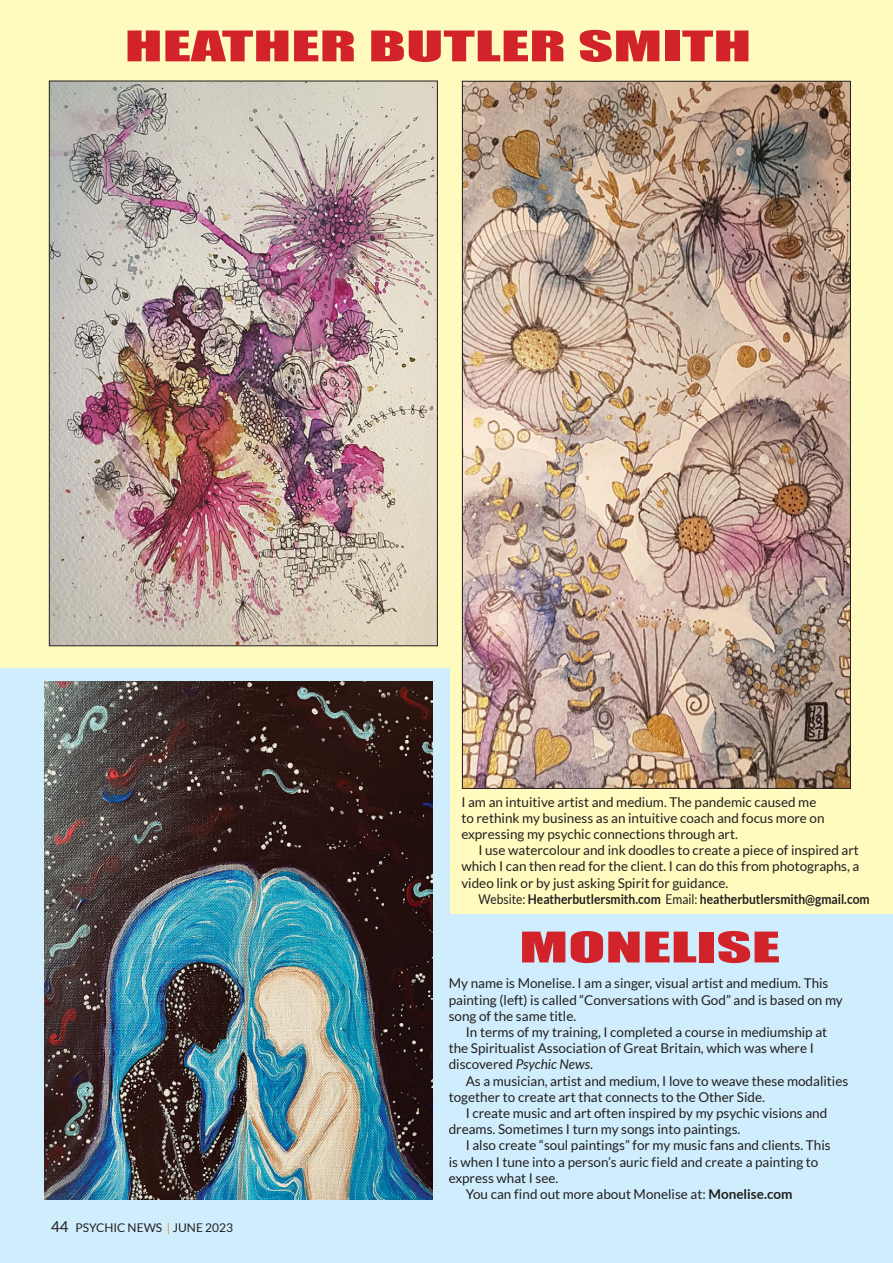
<style>
.page{position:relative;width:893px;height:1263px;background:#fff}
.page>*{position:absolute;margin:0;border:0;box-sizing:border-box;transform-origin:0 0}
.t1{font:39px "Impact";color:#d2232a;scale:1.75 1}
.t2{font:13.5px/16.2px "Lato";color:#231f20}
.t3{font:700 13.5px "Lato";color:#231f20;scale:.89 1}
.t4{font:12px "Lato";color:#231f20}
.s1{font-weight:400}
.s2{font-size:15px}
.s3{color:#f58220}
.s4{font-style:italic}
.s5{font-weight:700}
</style>
<div class="page">
<div style="left:0;top:665px;width:893px;height:598px;background:#cfedfc"></div>
<div style="left:451px;top:662px;width:442px;height:252px;background:#fffabe"></div>
<div style="left:0;top:0;width:893px;height:668px;background:#fffabe"></div>
<img style="left:464px;top:83px;width:385px;height:704px">
<img style="left:51px;top:83px;width:385px;height:561px">
<img style="left:44px;top:682px;width:389px;height:518px">
<p class="t1" style="left:125px;top:16px;width:359px">HEATHER BUTLER SMITH</p>
<p class="t2" style="left:461px;top:793px;width:365px">I am an intuitive artist and medium. The pandemic caused me to rethink my business as an intuitive coach and focus more on expressing my psychic connections through art.</p>
<p class="t2" style="left:461px;top:842px;width:399px;text-align:justify;text-indent:17px">I use watercolour and ink doodles to create a piece of inspired art which I can then read for the client. I can do this from photographs, a video link or by just asking Spirit for guidance.</p>
<p class="t3" style="left:478px;top:891px;width:441px"><span class="s1">Website:</span> Heatherbutlersmith.com <span class="s1">Email:</span> heatherbutlersmith@gmail.com</p>
<p class="t1" style="left:519px;top:917px;width:151px">MONELISE</p>
<p class="t4" style="left:51px;top:1221px;width:184px"><span class="s2">44</span> PSYCHIC NEWS <span class="s3">|</span> JUNE 2023</p>
<p class="t2" style="left:449px;top:975px;width:396px">My name is Monelise. I am a singer, visual artist and medium. This painting (left) is called “Conversations with God” and is based on my song of the same title.</p>
<p class="t2" style="left:449px;top:1024px;width:380px;text-indent:17px">In terms of my training, I completed a course in mediumship at the Spiritualist Association of Great Britain, which was where I discovered <span class="s4">Psychic News</span>.</p>
<p class="t2" style="left:449px;top:1072px;width:401px;text-indent:17px">As a musician, artist and medium, I love to weave these modalities together to create art that connects to the Other Side.</p>
<p class="t2" style="left:449px;top:1105px;width:380px;text-indent:17px">I create music and art often inspired by my psychic visions and dreams. Sometimes I turn my songs into paintings.</p>
<p class="t2" style="left:449px;top:1137px;width:383px;text-indent:17px">I also create “soul paintings” for my music fans and clients. This is when I tune into a person’s auric field and create a painting to express what I see.</p>
<p class="t2" style="left:466px;top:1186px;width:328px">You can find out more about Monelise at: <span class="s5">Monelise.com</span></p>
</div>
